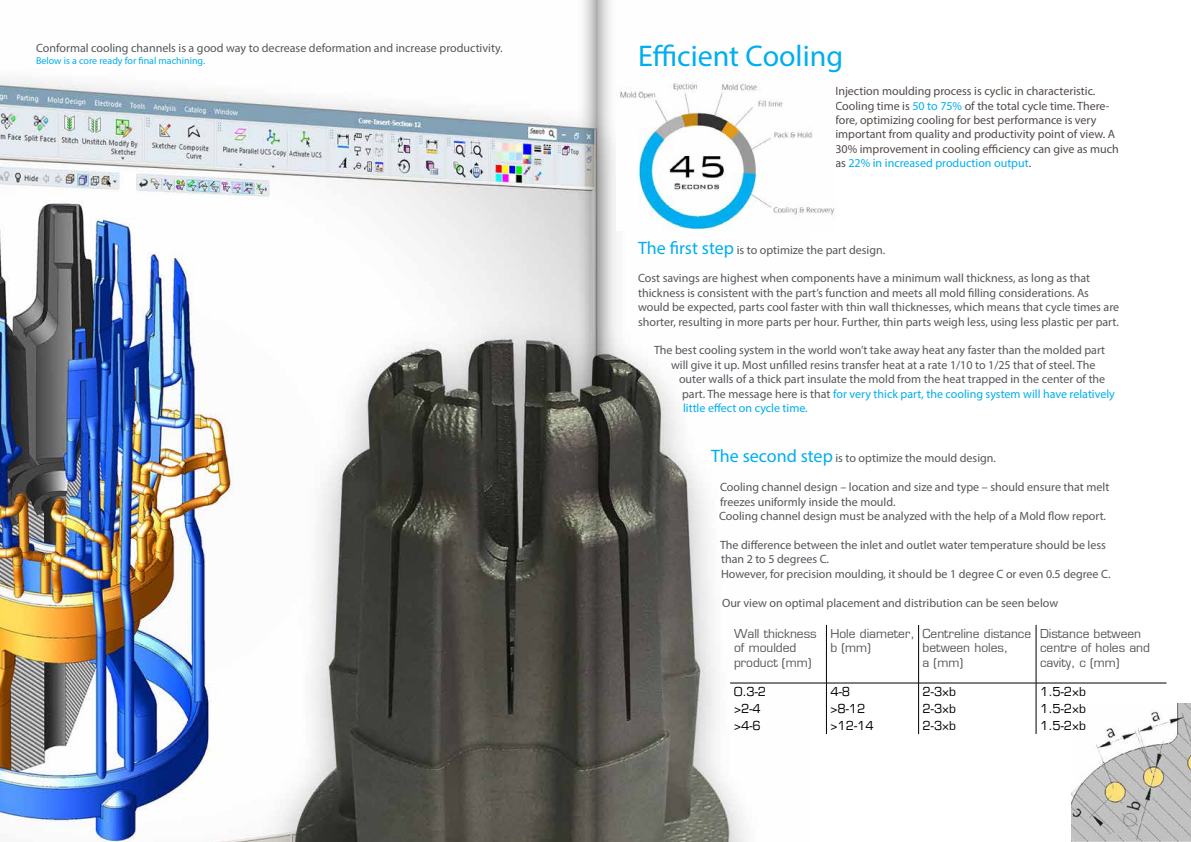
<style>
.page{position:relative;width:1191px;height:842px;background:#fff}
.page>*{position:absolute;margin:0;border:0;box-sizing:border-box;transform-origin:0 0}
.t1{font:30px "Myriad Pro";color:#00aeef}
.t2{font:12px/14.4px "Myriad Pro";color:#53565a}
.t3{font:12px/14.4px "Myriad Pro";color:#524b48}
.t4{font:12px/14.4px "Eurostile";color:#53565a}
.t5{font:12px "Myriad Pro";color:#00aeef}
.t6{font:12px "Eurostile";color:#000}
.t7{font:10px "Myriad Pro";color:#00aeef}
.s1{color:#00aeef}
.s2{font-size:18px;color:#00aeef}
.s3{color:#53565a}
</style>
<div class="page">
<img style="left:1071px;top:703px;width:120px;height:139px">
<img style="left:0;top:78px;width:810px;height:764px">
<svg style="left:826px;top:684px;width:1px;height:50px"></svg>
<svg style="left:918px;top:684px;width:1px;height:50px"></svg>
<svg style="left:1036px;top:684px;width:1px;height:50px"></svg>
<hr style="left:826px;top:625px;width:1px;height:58px;background:#000">
<hr style="left:918px;top:625px;width:1px;height:58px;background:#000">
<hr style="left:1036px;top:625px;width:1px;height:58px;background:#000">
<hr style="left:730px;top:683px;width:96px;height:1px;background:#000">
<hr style="left:826px;top:683px;width:92px;height:1px;background:#000">
<hr style="left:918px;top:683px;width:118px;height:1px;background:#000">
<hr style="left:1036px;top:683px;width:130px;height:1px;background:#000">
<img style="left:642px;top:81px;width:192px;height:150px">
<svg style="left:596px;top:0;width:46px;height:842px"></svg>
<svg style="left:550px;top:0;width:46px;height:842px;background:#888884"></svg>
<p class="t2" style="left:36px;top:41px;width:468px">Conformal cooling channels is a good way to decrease deformation and increase productivity.</p>
<p class="t7" style="left:36px;top:55px;width:170px">Below is a core ready for final machining.</p>
<h1 class="t1" style="left:638px;top:38px;width:207px">Efficient Cooling</h1>
<p class="t3" style="left:835px;top:84px;width:285px">Injection moulding process is cyclic in characteristic.<br>Cooling time is <span class="s1">50 to 75%</span> of the total cycle time. There&shy;fore, optimizing cooling for best performance is very important from quality and productivity point of view. A 30% improvement in cooling efficiency can give as much as <span class="s1">22% in increased production output</span>.</p>
<p class="t2" style="left:638px;top:242px;width:249px"><span class="s2">The first step</span> is to optimize the part design.</p>
<p class="t2" style="left:638px;top:271px;width:482px">Cost savings are highest when components have a minimum wall thickness, as long as that thickness is consistent with the part’s function and meets all mold filling considerations. As would be expected, parts cool faster with thin wall thicknesses, which means that cycle times are shorter, resulting in more parts per hour. Further, thin parts weigh less, using less plastic per part.</p>
<p class="t2" style="left:654px;top:343px;width:453px">The best cooling system in the world won’t take away heat any faster than the molded part</p>
<p class="t2" style="left:671px;top:357px;width:426px">will give it up. Most unfilled resins transfer heat at a rate 1/10 to 1/25 that of steel. The</p>
<p class="t2" style="left:679px;top:372px;width:428px">outer walls of a thick part insulate the mold from the heat trapped in the center of the</p>
<p class="t5" style="left:682px;top:386px;width:434px"><span class="s3">part. The message here is that</span> for very thick part, the cooling system will have relatively</p>
<p class="t5" style="left:683px;top:401px;width:126px">little effect on cycle time.</p>
<p class="t2" style="left:711px;top:451px;width:286px"><span class="s2">The second step</span> is to optimize the mould design.</p>
<p class="t2" style="left:719px;top:480px;width:392px">Cooling channel design – location and size and type – should ensure that melt freezes uniformly inside the mould.<br>Cooling channel design must be analyzed with the help of a Mold flow report.</p>
<p class="t2" style="left:720px;top:537px;width:392px">The difference between the inlet and outlet water temperature should be less than 2 to 5 degrees C.<br>However, for precision moulding, it should be 1 degree C or even 0.5 degree C.</p>
<p class="t2" style="left:722px;top:595px;width:337px">Our view on optimal placement and distribution can be seen below</p>
<p class="t4" style="left:734px;top:626px;width:84px">Wall thickness of moulded product (mm)</p>
<p class="t4" style="left:830px;top:626px;width:86px">Hole diameter, b (mm)</p>
<p class="t4" style="left:922px;top:626px;width:110px">Centreline distance between holes,<br>a (mm)</p>
<p class="t4" style="left:1040px;top:626px;width:111px">Distance between centre of holes and cavity, c (mm)</p>
<p class="t6" style="left:734px;top:684px;width:34px">0.3-2</p>
<p class="t6" style="left:830px;top:684px;width:21px">4-8</p>
<p class="t6" style="left:922px;top:684px;width:35px">2-3×b</p>
<p class="t6" style="left:1040px;top:684px;width:48px">1.5-2×b</p>
<p class="t6" style="left:734px;top:701px;width:28px">&gt;2-4</p>
<p class="t6" style="left:830px;top:701px;width:36px">&gt;8-12</p>
<p class="t6" style="left:922px;top:701px;width:35px">2-3×b</p>
<p class="t6" style="left:1040px;top:701px;width:48px">1.5-2×b</p>
<p class="t6" style="left:734px;top:718px;width:28px">&gt;4-6</p>
<p class="t6" style="left:830px;top:718px;width:45px">&gt;12-14</p>
<p class="t6" style="left:922px;top:718px;width:35px">2-3×b</p>
<p class="t6" style="left:1040px;top:718px;width:48px">1.5-2×b</p>
</div>
